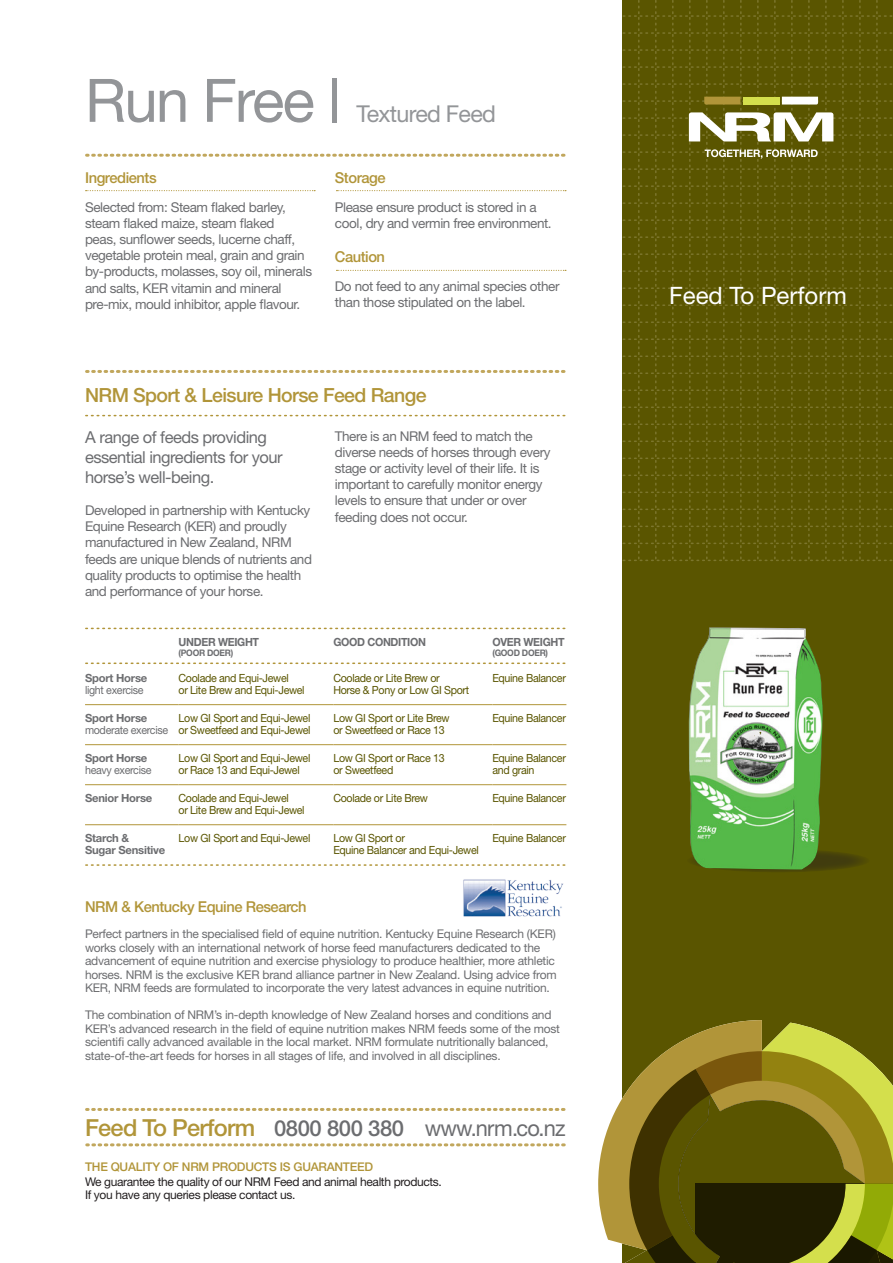
<style>
.page{position:relative;width:893px;height:1263px;background:#fff}
.page>*{position:absolute;margin:0;border:0;box-sizing:border-box;transform-origin:0 0}
.t1{font:60px "Helvetica Neue";letter-spacing:-.03em;color:#939598}
.t2{font:24px "Helvetica Neue";color:#fff}
.t3{font:500 23.55px "Helvetica Neue";letter-spacing:-.03em;color:#b19539}
.t4{font:23.25px "Helvetica Neue";letter-spacing:-.03em;color:#939598}
.t5{font:22.35px "Helvetica Neue";letter-spacing:-.04em;color:#6c6d70}
.t6{font:500 22.05px "Helvetica Neue";letter-spacing:-.02em;color:#6c6d70}
.Sub-Title_1{font:500 19.5px "Helvetica Neue";letter-spacing:-.03em;color:#b19539}
.Sub-Title_2_-_Intro{font:16.5px/19.8px "Helvetica Neue";letter-spacing:-.03em;color:#6c6d70}
.Sub-Title_3{font:500 15px "Helvetica Neue";letter-spacing:-.03em;color:#b19539}
.Body{font:13.5px/16.2px "Helvetica Neue";letter-spacing:-.03em;color:#6c6d70}
.Body_-_small{font:12px/13.5px "Helvetica Neue";letter-spacing:-.02em;color:#6c6d70}
.t7{font:12px "Helvetica Neue";letter-spacing:-.03em;color:#231f20}
.t8{font:500 12px "Helvetica Neue";letter-spacing:-.02em;color:#b19539}
.t9{font:11.25px/12px "Helvetica Neue";letter-spacing:-.03em;color:#5a5500;scale:.95 1}
.t10{font:700 11.25px/12px "Helvetica Neue";letter-spacing:-.02em;color:#6c6d70}
.t11{font:11.25px "Helvetica Neue";letter-spacing:-.03em;color:#6c6d70;scale:.95 1}
.t12{font:700 11.25px "Helvetica Neue";letter-spacing:-.02em;color:#6c6d70;scale:.95 1}
.t13{font:700 9px "Helvetica Neue";letter-spacing:-.03em;color:#6c6d70;scale:.95 1}
</style>
<div class="page">
<div style="left:623px;top:0;width:270px;height:1263px;background:#5a5500"></div>
<svg style="left:623px;top:0;width:270px;height:561px"></svg>
<svg style="left:598px;top:1020px;width:295px;height:243px"></svg>
<svg style="left:87px;top:1143px;width:477px;height:3px"></svg>
<svg style="left:87px;top:1108px;width:477px;height:3px"></svg>
<img style="left:463px;top:879px;width:101px;height:38px">
<hr style="left:85px;top:704px;width:94px;height:1px;background:#b19539">
<hr style="left:179px;top:704px;width:154px;height:1px;background:#b19539">
<hr style="left:333px;top:704px;width:159px;height:1px;background:#b19539">
<hr style="left:492px;top:704px;width:74px;height:1px;background:#b19539">
<hr style="left:85px;top:744px;width:94px;height:1px;background:#b19539">
<hr style="left:179px;top:744px;width:154px;height:1px;background:#b19539">
<hr style="left:333px;top:744px;width:159px;height:1px;background:#b19539">
<hr style="left:492px;top:744px;width:74px;height:1px;background:#b19539">
<hr style="left:85px;top:784px;width:94px;height:1px;background:#b19539">
<hr style="left:179px;top:784px;width:154px;height:1px;background:#b19539">
<hr style="left:333px;top:784px;width:159px;height:1px;background:#b19539">
<hr style="left:492px;top:784px;width:74px;height:1px;background:#b19539">
<hr style="left:85px;top:824px;width:94px;height:1px;background:#b19539">
<hr style="left:179px;top:824px;width:154px;height:1px;background:#b19539">
<hr style="left:333px;top:824px;width:159px;height:1px;background:#b19539">
<hr style="left:492px;top:824px;width:74px;height:1px;background:#b19539">
<svg style="left:86px;top:628px;width:479px;height:1px"></svg>
<svg style="left:86px;top:662px;width:479px;height:2px"></svg>
<svg style="left:86px;top:864px;width:479px;height:2px"></svg>
<svg style="left:87px;top:370px;width:477px;height:3px"></svg>
<svg style="left:86px;top:415px;width:479px;height:1px"></svg>
<svg style="left:87px;top:154px;width:477px;height:3px"></svg>
<svg style="left:86px;top:190px;width:229px;height:1px"></svg>
<svg style="left:336px;top:190px;width:230px;height:1px"></svg>
<svg style="left:336px;top:270px;width:230px;height:1px"></svg>
<svg style="left:687px;top:849px;width:183px;height:23px"></svg>
<img style="left:689px;top:627px;width:134px;height:242px">
<p class="t1" style="left:85px;top:65px;width:258px">Run Free |</p>
<p class="t4" style="left:357px;top:100px;width:141px">Textured Feed</p>
<p class="Sub-Title_3" style="left:85px;top:168px;width:73px">Ingredients</p>
<p class="Body" style="left:85px;top:198px;width:229px">Selected from: Steam flaked barley, steam flaked maize, steam flaked<br>peas, sunflower seeds, lucerne chaff, vegetable protein meal, grain and grain by-products, molasses, soy oil, minerals and salts, KER vitamin and mineral pre-mix, mould inhibitor, apple flavour.</p>
<p class="Sub-Title_3" style="left:335px;top:168px;width:52px">Storage</p>
<p class="Body" style="left:335px;top:198px;width:218px">Please ensure product is stored in a cool, dry and vermin free environment.</p>
<p class="Sub-Title_3" style="left:335px;top:248px;width:52px">Caution</p>
<p class="Body" style="left:335px;top:278px;width:226px">Do not feed to any animal species other than those stipulated on the label.</p>
<p class="Sub-Title_1" style="left:85px;top:384px;width:343px">NRM Sport &amp; Leisure Horse Feed Range</p>
<p class="Sub-Title_2_-_Intro" style="left:85px;top:427px;width:199px">A range of feeds providing essential ingredients for your horse’s well-being.</p>
<p class="Body" style="left:85px;top:502px;width:229px">Developed in partnership with Kentucky Equine Research (KER) and proudly manufactured in New Zealand, NRM feeds are unique blends of nutrients and quality products to optimise the health and performance of your horse.</p>
<p class="Body" style="left:335px;top:427px;width:217px">There is an NRM feed to match the diverse needs of horses through every stage or activity level of their life. It is important to carefully monitor energy levels to ensure that under or over feeding does not occur.</p>
<p class="t12" style="left:179px;top:635px;width:86px">UNDER WEIGHT</p>
<p class="t13" style="left:179px;top:647px;width:59px">(POOR DOER)</p>
<p class="t12" style="left:333px;top:635px;width:99px">GOOD CONDITION</p>
<p class="t12" style="left:492px;top:635px;width:77px">OVER WEIGHT</p>
<p class="t13" style="left:492px;top:647px;width:60px">(GOOD DOER)</p>
<p class="t10" style="left:85px;top:672px;width:64px">Sport Horse</p>
<p class="t11" style="left:85px;top:683px;width:63px">light exercise</p>
<p class="t9" style="left:179px;top:672px;width:118px">Coolade and Equi-Jewel</p>
<p class="t9" style="left:179px;top:684px;width:134px">or Lite Brew and Equi-Jewel</p>
<p class="t9" style="left:333px;top:672px;width:113px">Coolade or Lite Brew or</p>
<p class="t9" style="left:333px;top:684px;width:144px">Horse &amp; Pony or Low GI Sport</p>
<p class="t9" style="left:492px;top:672px;width:79px">Equine Balancer</p>
<p class="t10" style="left:85px;top:712px;width:64px">Sport Horse</p>
<p class="t11" style="left:85px;top:723px;width:89px">moderate exercise</p>
<p class="t9" style="left:179px;top:712px;width:140px">Low GI Sport and Equi-Jewel</p>
<p class="t9" style="left:179px;top:724px;width:140px">or Sweetfeed and Equi-Jewel</p>
<p class="t9" style="left:333px;top:712px;width:124px">Low GI Sport or Lite Brew or Sweetfeed or Race 13</p>
<p class="t9" style="left:492px;top:712px;width:79px">Equine Balancer</p>
<p class="t10" style="left:85px;top:752px;width:64px">Sport Horse</p>
<p class="t11" style="left:85px;top:763px;width:71px">heavy exercise</p>
<p class="t9" style="left:179px;top:752px;width:140px">Low GI Sport and Equi-Jewel</p>
<p class="t9" style="left:179px;top:764px;width:129px">or Race 13 and Equi-Jewel</p>
<p class="t9" style="left:333px;top:752px;width:119px">Low GI Sport or Race 13</p>
<p class="t9" style="left:333px;top:764px;width:65px">or Sweetfeed</p>
<p class="t9" style="left:492px;top:752px;width:79px">Equine Balancer and grain</p>
<p class="t10" style="left:85px;top:792px;width:69px">Senior Horse</p>
<p class="t9" style="left:179px;top:792px;width:118px">Coolade and Equi-Jewel</p>
<p class="t9" style="left:179px;top:804px;width:134px">or Lite Brew and Equi-Jewel</p>
<p class="t9" style="left:333px;top:792px;width:101px">Coolade or Lite Brew</p>
<p class="t9" style="left:492px;top:792px;width:79px">Equine Balancer</p>
<p class="t10" style="left:85px;top:832px;width:82px">Starch &amp;<br>Sugar Sensitive</p>
<p class="t9" style="left:179px;top:832px;width:140px">Low GI Sport and Equi-Jewel</p>
<p class="t9" style="left:333px;top:832px;width:155px">Low GI Sport or<br>Equine Balancer and Equi-Jewel</p>
<p class="t9" style="left:492px;top:832px;width:79px">Equine Balancer</p>
<p class="Sub-Title_3" style="left:85px;top:897px;width:223px">NRM &amp; Kentucky Equine Research</p>
<p class="Body_-_small" style="left:85px;top:927px;width:473px">Perfect partners in the specialised field of equine nutrition. Kentucky Equine Research (KER) works closely with an international network of horse feed manufacturers dedicated to the advancement of equine nutrition and exercise physiology to produce healthier, more athletic horses. NRM is the exclusive KER brand alliance partner in New Zealand. Using advice from KER, NRM feeds are formulated to incorporate the very latest advances in equine nutrition.</p>
<p class="Body_-_small" style="left:85px;top:1008px;width:476px">The combination of NRM’s in-depth knowledge of New Zealand horses and conditions and KER’s advanced research in the field of equine nutrition makes NRM feeds some of the most scientifi cally advanced available in the local market. NRM formulate nutritionally balanced, state-of-the-art feeds for horses in all stages of life, and involved in all disciplines.</p>
<p class="t3" style="left:85px;top:1113px;width:172px">Feed To Perform</p>
<p class="t6" style="left:274px;top:1115px;width:132px">0800 800 380</p>
<p class="t5" style="left:425px;top:1115px;width:142px">www.nrm.co.nz</p>
<p class="t8" style="left:85px;top:1160px;width:290px">THE QUALITY OF NRM PRODUCTS IS GUARANTEED</p>
<p class="t7" style="left:85px;top:1174px;width:358px">We guarantee the quality of our NRM Feed and animal health products.</p>
<p class="t7" style="left:85px;top:1188px;width:212px">If you have any queries please contact us.</p>
<p class="t2" style="left:669px;top:281px;width:179px">Feed To Perform</p>
</div>
